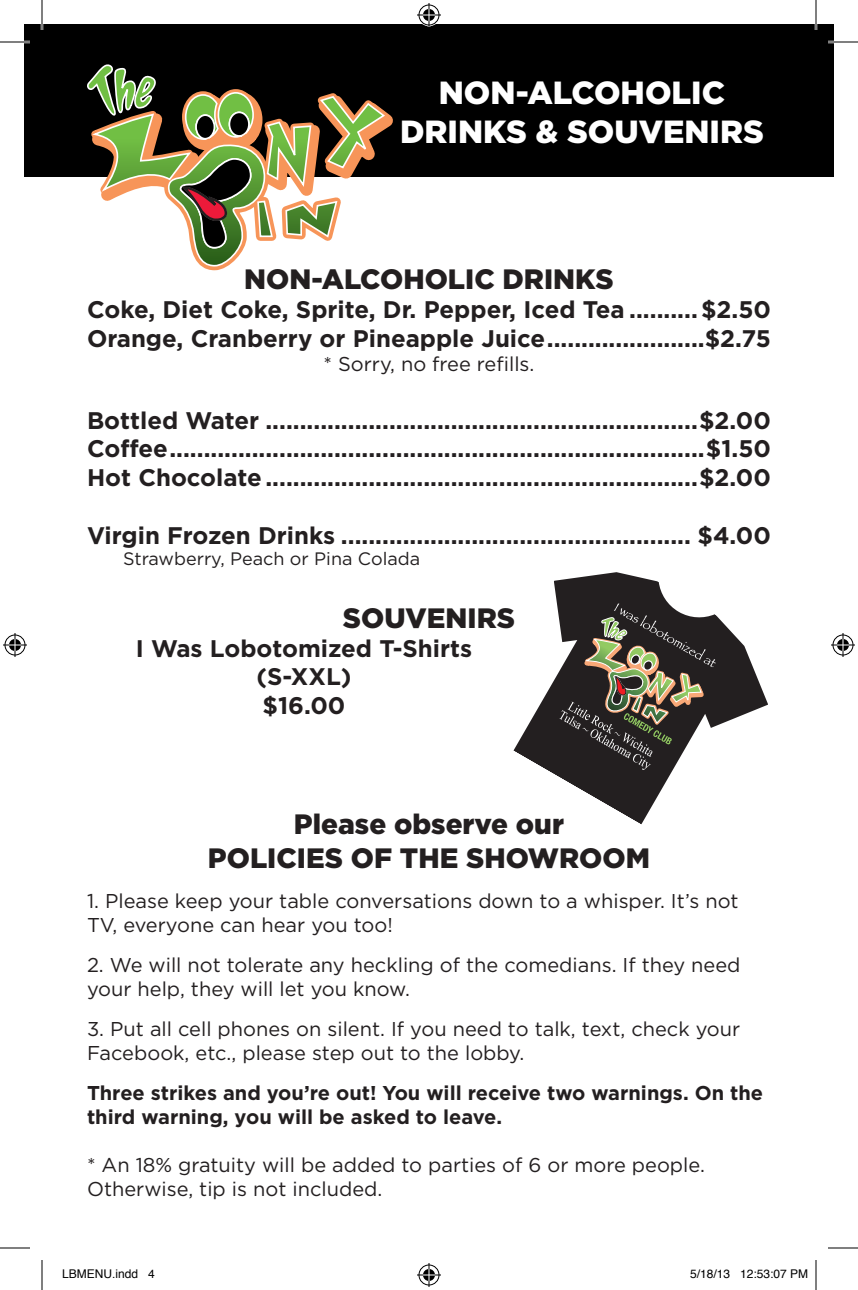
<style>
.page{position:relative;width:858px;height:1290px;background:#fff}
.page>*{position:absolute;margin:0;border:0;box-sizing:border-box;transform-origin:0 0}
.t1{font:900 32px/38.4px "Gotham";color:#fff;text-align:center}
.t2{font:900 28px/33.6px "Gotham";color:#231f20;text-align:center}
.t3{font:700 24px/28.8px "Gotham";color:#231f20}
.t4{font:20px/24px "Gotham";color:#231f20}
.t5{font:700 20px/24px "Gotham";color:#231f20}
.t6{font:18px "Gotham";color:#231f20}
.t7{font:12px "Helvetica";color:#000}
</style>
<div class="page">
<div style="left:24px;top:24px;width:810px;height:153px;background:#000"></div>
<svg style="left:87px;top:64px;width:306px;height:206px"></svg>
<svg style="left:513px;top:572px;width:255px;height:253px"></svg>
<svg style="left:515px;top:604px;width:223px;height:166px"></svg>
<hr style="left:0;top:41px;width:30px;height:2px;background:#fff">
<hr style="left:828px;top:41px;width:30px;height:2px;background:#fff">
<hr style="left:41px;top:0;width:2px;height:30px;background:#fff">
<hr style="left:815px;top:0;width:2px;height:30px;background:#fff">
<hr style="left:0;top:42px;width:30px;height:1px;background:#000">
<hr style="left:828px;top:42px;width:30px;height:1px;background:#000">
<hr style="left:0;top:1248px;width:30px;height:1px;background:#000">
<hr style="left:828px;top:1248px;width:30px;height:1px;background:#000">
<hr style="left:42px;top:0;width:1px;height:30px;background:#000">
<hr style="left:42px;top:1260px;width:1px;height:30px;background:#000">
<hr style="left:816px;top:0;width:1px;height:30px;background:#000">
<hr style="left:816px;top:1260px;width:1px;height:30px;background:#000">
<svg style="left:417px;top:3px;width:24px;height:24px"></svg>
<svg style="left:417px;top:1263px;width:24px;height:24px"></svg>
<svg style="left:3px;top:633px;width:24px;height:24px"></svg>
<svg style="left:831px;top:633px;width:24px;height:24px"></svg>
<h1 class="t1" style="left:400px;top:74px;width:365px">NON-ALCOHOLIC<br>DRINKS &amp; SOUVENIRS</h1>
<p class="t2" style="left:244px;top:262px;width:371px">NON-ALCOHOLIC DRINKS</p>
<p class="t3" style="left:87px;top:295px;width:686px">Coke, Diet Coke, Sprite, Dr. Pepper, Iced Tea ..........$2.50<br>Orange, Cranberry or Pineapple Juice.......................$2.75</p>
<p class="t4" style="left:324px;top:351px;width:212px">* Sorry, no free refills.</p>
<p class="t3" style="left:87px;top:406px;width:686px;text-align:justify">Bottled Water ...............................................................$2.00<br>Coffee..............................................................................$1.50<br>Hot Chocolate...............................................................$2.00</p>
<p class="t3" style="left:87px;top:521px;width:686px">Virgin Frozen Drinks ................................................... $4.00</p>
<p class="t6" style="left:123px;top:548px;width:299px">Strawberry, Peach or Pina Colada</p>
<p class="t2" style="left:343px;top:601px;width:174px">SOUVENIRS</p>
<p class="t3" style="left:136px;top:634px;width:338px;text-align:center">I Was Lobotomized T-Shirts (S-XXL)<br>$16.00</p>
<p class="t2" style="left:208px;top:807px;width:444px">Please observe our<br>POLICIES OF THE SHOWROOM</p>
<p class="t4" style="left:87px;top:888px;width:653px">1. Please keep your table conversations down to a whisper. It’s not<br>TV, everyone can hear you too!</p>
<p class="t4" style="left:87px;top:952px;width:655px">2. We will not tolerate any heckling of the comedians. If they need your help, they will let you know.</p>
<p class="t4" style="left:87px;top:1016px;width:655px">3. Put all cell phones on silent. If you need to talk, text, check your<br>Facebook, etc., please step out to the lobby.</p>
<p class="t5" style="left:87px;top:1081px;width:678px">Three strikes and you’re out! You will receive two warnings. On the third warning, you will be asked to leave.</p>
<p class="t4" style="left:87px;top:1152px;width:620px">* An 18% gratuity will be added to parties of 6 or more people.<br>Otherwise, tip is not included.</p>
<p class="t7" style="left:62px;top:1266px;width:94px">LBMENU.indd 4</p>
<p class="t7" style="left:690px;top:1266px;width:120px">5/18/13 12:53:07 PM</p>
</div>
